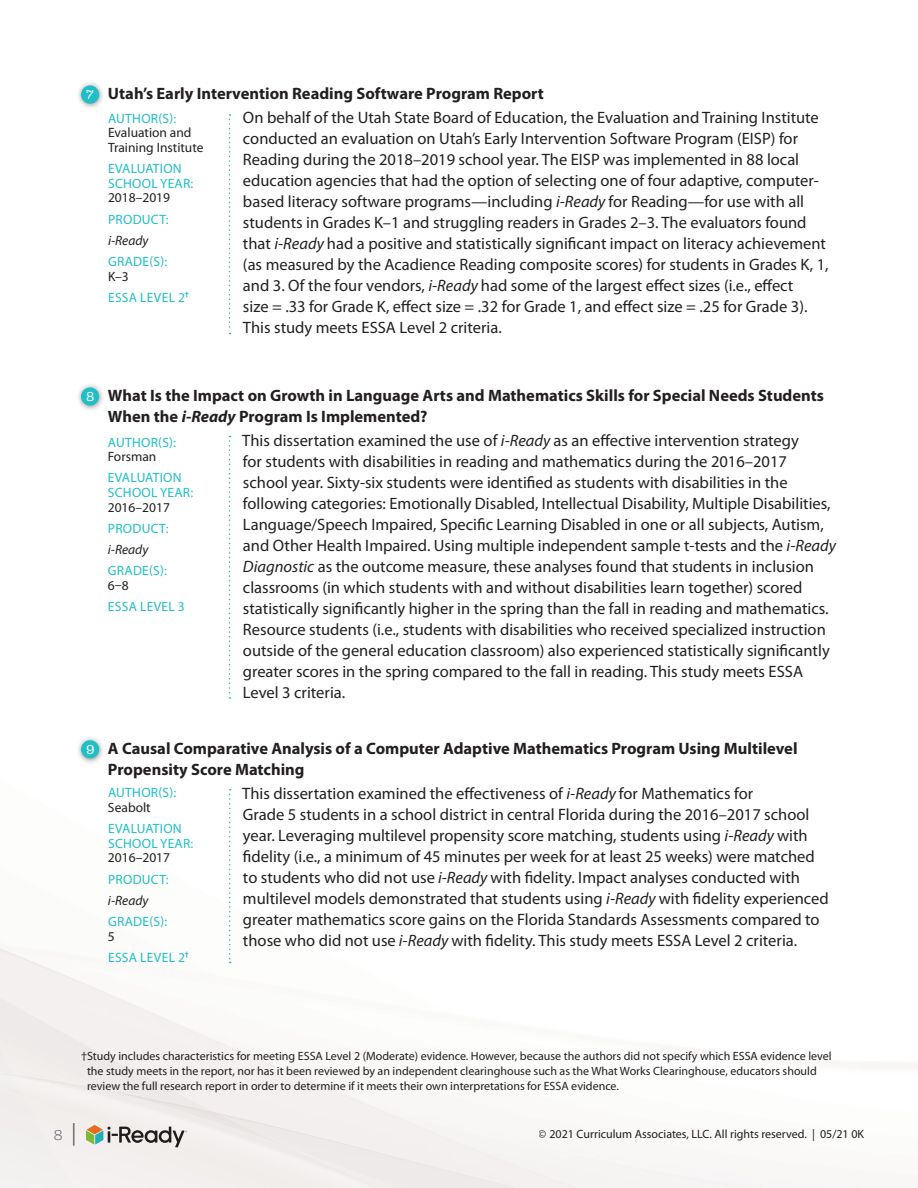
<style>
.page{position:relative;width:918px;height:1188px;background:#fff}
.page>*{position:absolute;margin:0;border:0;box-sizing:border-box;transform-origin:0 0}
.t1{font:16.5px/21px "Myriad Pro";color:#231f20}
.t2{font:700 16.5px/21px "Myriad Pro";color:#231f20}
.t3{font:300 15px "Jubilat";color:#58595b}
.t4{font:13.5px/14.5px "Myriad Pro";letter-spacing:.02em;color:#20bec6}
.t5{font:13.5px/14.5px "Myriad Pro";color:#231f20}
.t6{font:italic 13.5px "Myriad Pro";color:#231f20}
.t7{font:12px/15px "Myriad Pro";color:#231f20}
.s1{font-family:"Jubilat";font-size:13.5px;color:#fff}
.s2{font-weight:700}
.s3{font-style:italic}
.s4{color:#231f20}
.s5{font-family:"Jubilat";font-weight:400;font-size:13.5px;color:#fff}
.s6{font-size:27px}
</style>
<div class="page">
<img style="left:0;top:990px;width:215px;height:80px">
<img style="left:0;top:1063px;width:97px;height:7px">
<div style="left:76px;top:80px;width:28px;height:29px;background:#231f20;opacity:.5"></div>
<div style="left:81px;top:85px;width:18px;height:19px;background:#20bec6;border-radius:50%"></div>
<div style="left:76px;top:382px;width:28px;height:29px;background:#231f20;opacity:.5"></div>
<div style="left:81px;top:387px;width:18px;height:19px;background:#20bec6;border-radius:50%"></div>
<div style="left:76px;top:735px;width:28px;height:29px;background:#231f20;opacity:.5"></div>
<div style="left:81px;top:740px;width:18px;height:18px;background:#20bec6;border-radius:50%"></div>
<svg style="left:229px;top:789px;width:2px;height:174px"></svg>
<svg style="left:229px;top:114px;width:2px;height:220px"></svg>
<svg style="left:229px;top:436px;width:2px;height:263px"></svg>
<svg style="left:86px;top:1125px;width:101px;height:22px;background:#b5b5ad"></svg>
<p class="t1" style="left:243px;top:82px;width:577px;line-height:23.7px;text-indent:-156px"><span class="s1">7</span> <span class="s2">Utah’s Early Intervention Reading Software Program Report<br></span>On behalf of the Utah State Board of Education, the Evaluation and Training Institute</p>
<p class="t1" style="left:243px;top:128px;width:587px">conducted an evaluation on Utah’s Early Intervention Software Program (EISP) for Reading during the 2018–2019 school year. The EISP was implemented in 88 local education agencies that had the option of selecting one of four adaptive, computer&shy;based literacy software programs—including <span class="s3">i-Ready</span> for Reading—for use with all students in Grades K–1 and struggling readers in Grades 2–3. The evaluators found that <span class="s3">i-Ready</span> had a positive and statistically significant impact on literacy achievement (as measured by the Acadience Reading composite scores) for students in Grades K, 1, and 3. Of the four vendors, <span class="s3">i-Ready</span> had some of the largest effect sizes (i.e., effect<br>size = .33 for Grade K, effect size = .32 for Grade 1, and effect size = .25 for Grade 3).<br>This study meets ESSA Level 2 criteria.</p>
<p class="t4" style="left:108px;top:111px;width:70px">AUTHOR(S):</p>
<p class="t5" style="left:108px;top:126px;width:97px">Evaluation and<br>Training Institute</p>
<p class="t4" style="left:108px;top:162px;width:87px">EVALUATION<br>SCHOOL YEAR:</p>
<p class="t5" style="left:108px;top:191px;width:64px">2018–2019</p>
<p class="t4" style="left:108px;top:212px;width:62px">PRODUCT:</p>
<p class="t6" style="left:108px;top:233px;width:42px">i-Ready</p>
<p class="t4" style="left:108px;top:255px;width:61px">GRADE(S):</p>
<p class="t4" style="left:108px;top:266px;width:83px;line-height:21.3px"><span class="s4">K–3<br></span>ESSA LEVEL 2<sup>†</sup></p>
<p class="t2" style="left:108px;top:385px;width:717px;text-indent:-21px"><span class="s5">8</span> What Is the Impact on Growth in Language Arts and Mathematics Skills for Special Needs Students<br>When the <span class="s3">i-Ready</span> Program Is Implemented?</p>
<p class="t1" style="left:242px;top:430px;width:595px">This dissertation examined the use of <span class="s3">i-Ready</span> as an effective intervention strategy<br>for students with disabilities in reading and mathematics during the 2016–2017<br>school year. Sixty-six students were identified as students with disabilities in the following categories: Emotionally Disabled, Intellectual Disability, Multiple Disabilities, Language/Speech Impaired, Specific Learning Disabled in one or all subjects, Autism, and Other Health Impaired. Using multiple independent sample t-tests and the <span class="s3">i-Ready Diagnostic</span> as the outcome measure, these analyses found that students in inclusion classrooms (in which students with and without disabilities learn together) scored statistically significantly higher in the spring than the fall in reading and mathematics.<br>Resource students (i.e., students with disabilities who received specialized instruction outside of the general education classroom) also experienced statistically significantly greater scores in the spring compared to the fall in reading. This study meets ESSA Level 3 criteria.</p>
<p class="t4" style="left:108px;top:435px;width:70px">AUTHOR(S):</p>
<p class="t5" style="left:108px;top:450px;width:50px">Forsman</p>
<p class="t4" style="left:108px;top:471px;width:87px">EVALUATION<br>SCHOOL YEAR:</p>
<p class="t5" style="left:108px;top:500px;width:64px">2016–2017</p>
<p class="t4" style="left:108px;top:521px;width:62px">PRODUCT:</p>
<p class="t6" style="left:108px;top:542px;width:42px">i-Ready</p>
<p class="t4" style="left:108px;top:564px;width:61px">GRADE(S):</p>
<p class="t5" style="left:108px;top:578px;width:22px">6–8</p>
<p class="t4" style="left:108px;top:600px;width:78px">ESSA LEVEL 3</p>
<p class="t2" style="left:108px;top:738px;width:691px;text-indent:-22px"><span class="s5">9</span> A Causal Comparative Analysis of a Computer Adaptive Mathematics Program Using Multilevel<br>Propensity Score Matching</p>
<p class="t1" style="left:242px;top:783px;width:588px">This dissertation examined the effectiveness of <span class="s3">i-Ready</span> for Mathematics for<br>Grade 5 students in a school district in central Florida during the 2016–2017 school year. Leveraging multilevel propensity score matching, students using <span class="s3">i-Ready</span> with fidelity (i.e., a minimum of 45 minutes per week for at least 25 weeks) were matched to students who did not use <span class="s3">i-Ready</span> with fidelity. Impact analyses conducted with multilevel models demonstrated that students using <span class="s3">i-Ready</span> with fidelity experienced greater mathematics score gains on the Florida Standards Assessments compared to those who did not use <span class="s3">i-Ready</span> with fidelity. This study meets ESSA Level 2 criteria.</p>
<p class="t4" style="left:108px;top:786px;width:70px">AUTHOR(S):</p>
<p class="t5" style="left:108px;top:800px;width:44px">Seabolt</p>
<p class="t4" style="left:108px;top:822px;width:87px">EVALUATION<br>SCHOOL YEAR:</p>
<p class="t5" style="left:108px;top:851px;width:64px">2016–2017</p>
<p class="t4" style="left:108px;top:872px;width:62px">PRODUCT:</p>
<p class="t6" style="left:108px;top:893px;width:42px">i-Ready</p>
<p class="t4" style="left:108px;top:915px;width:61px">GRADE(S):</p>
<p class="t4" style="left:108px;top:926px;width:83px;line-height:21.3px"><span class="s4">5<br></span>ESSA LEVEL 2<sup>†</sup></p>
<p class="t7" style="left:87px;top:1048px;width:746px;text-indent:-6px">†Study includes characteristics for meeting ESSA Level 2 (Moderate) evidence. However, because the authors did not specify which ESSA evidence level the study meets in the report, nor has it been reviewed by an independent clearinghouse such as the What Works Clearinghouse, educators should review the full research report in order to determine if it meets their own interpretations for ESSA evidence.</p>
<p class="t3" style="left:54px;top:1125px;width:24px">8 <span class="s6">|</span></p>
<p class="t7" style="left:539px;top:1127px;width:327px">© 2021 Curriculum Associates, LLC. All rights reserved. | 05/21 0K</p>
</div>
